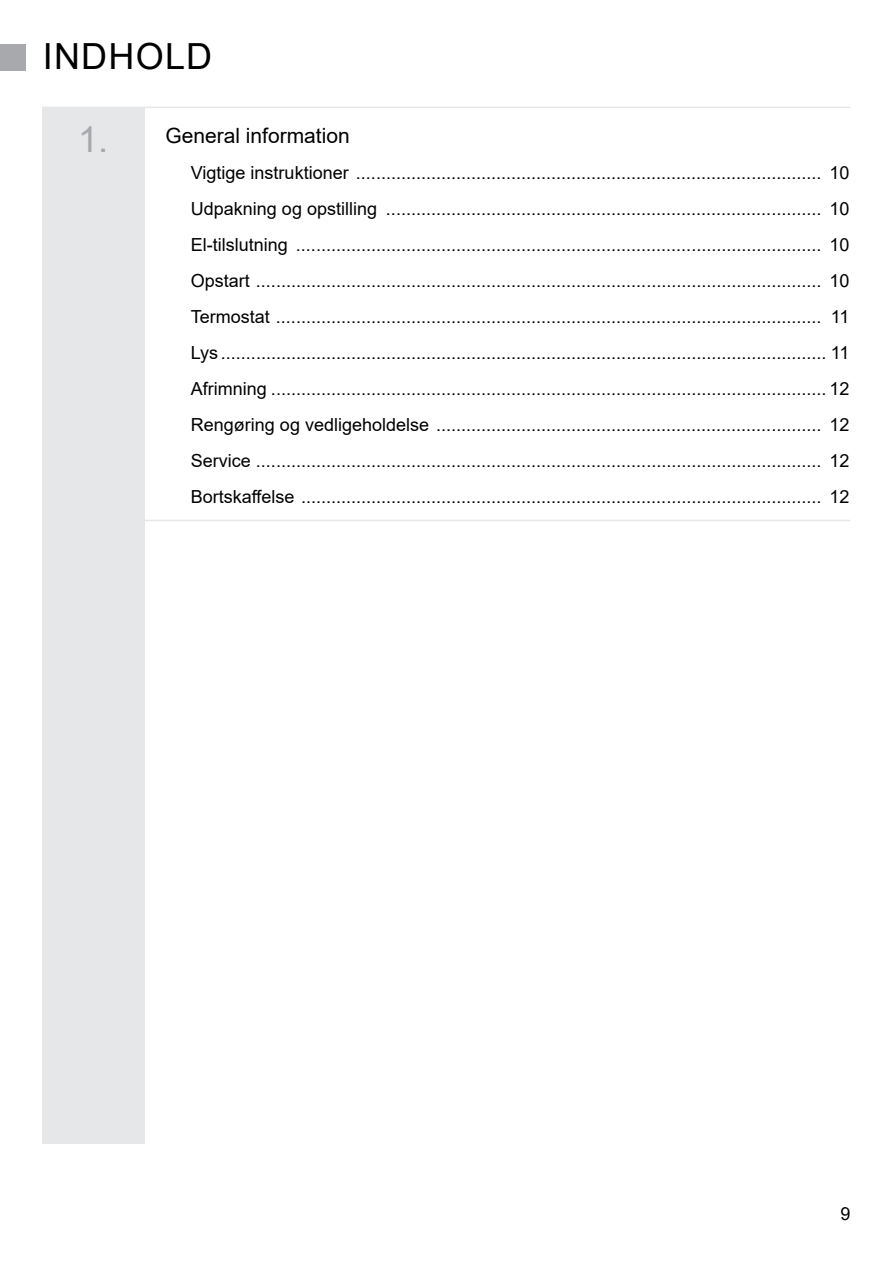
<style>
.page{position:relative;width:893px;height:1263px;background:#fff}
.page>*{position:absolute;margin:0;border:0;box-sizing:border-box;transform-origin:0 0}
.t1{font:36px "Arial";letter-spacing:.035em;color:#000}
.t2{font:36px "Arial";color:#a7a9ac}
.t3{font:21px "Arial";color:#000}
.t4{font:18px/36px "Arial";color:#000;text-align:justify}
</style>
<div class="page">
<div style="left:42px;top:107px;width:102px;height:1037px;background:#e6e7e8"></div>
<hr style="left:42px;top:107px;width:808px;height:1px;background:#e6e7e8">
<div style="left:0;top:44px;width:26px;height:27px;background:#a7a9ac"></div>
<hr style="left:42px;top:520px;width:808px;height:1px;background:#e6e7e8">
<h1 class="t1" style="left:43px;top:31px;width:171px">INDHOLD</h1>
<h1 class="t2" style="left:78px;top:114px;width:32px">1.</h1>
<p class="t3" style="left:165px;top:121px;width:186px">General information</p>
<p class="t4" style="left:191px;top:154px;width:660px">Vigtige instruktioner ............................................................................................. 10<br>Udpakning og opstilling ....................................................................................... 10<br>El-tilslutning ......................................................................................................... 10<br>Opstart ................................................................................................................. 10<br>Termostat ............................................................................................................. 11<br>Lys ......................................................................................................................... 11<br>Afrimning ............................................................................................................... 12<br>Rengøring og vedligeholdelse ............................................................................. 12<br>Service ................................................................................................................. 12<br>Bortskaffelse ........................................................................................................ 12</p>
<p class="t4" style="left:840px;top:1195px;width:12px">9</p>
</div>
